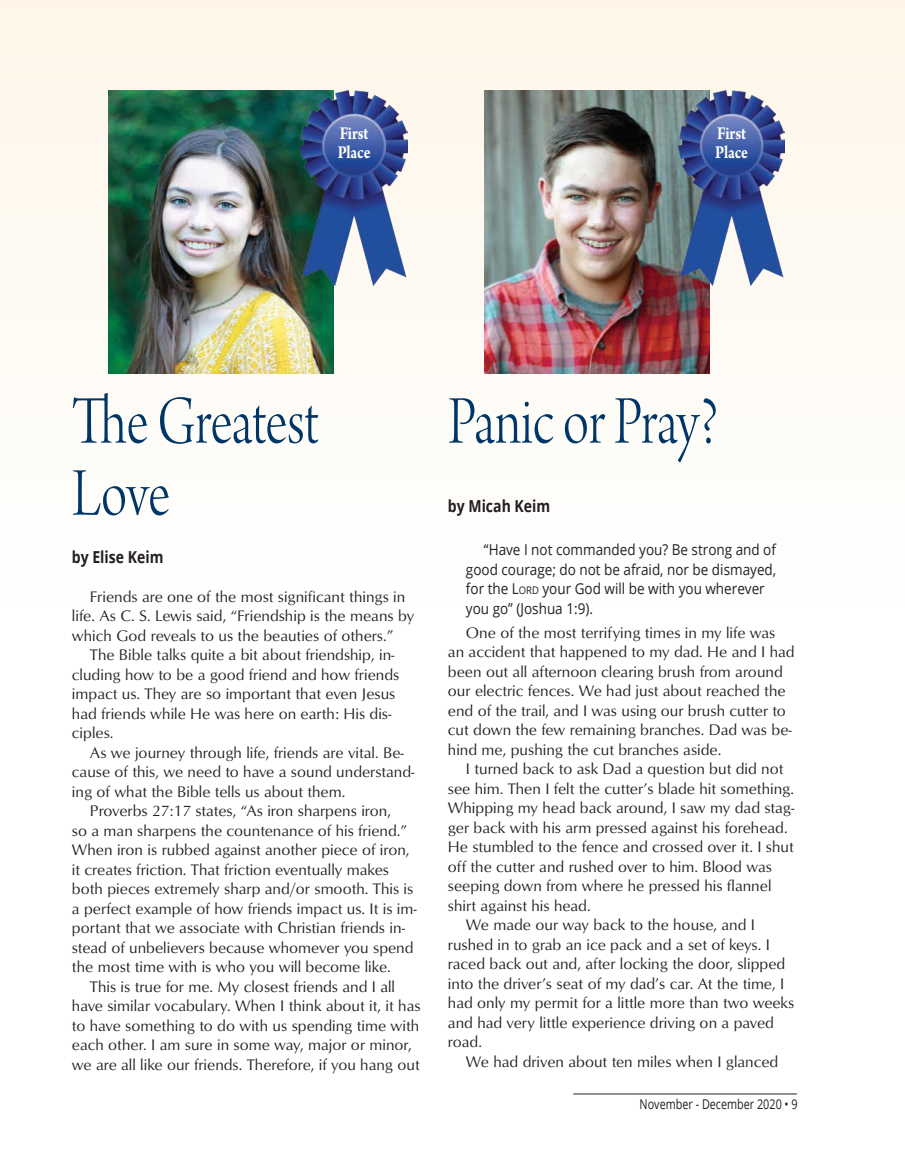
<style>
.page{position:relative;width:905px;height:1175px;background:#fff}
.page>*{position:absolute;margin:0;border:0;box-sizing:border-box;transform-origin:0 0}
.Article_-_Title_-_Ar{font:72px/72px "Arno Pro Light Display";letter-spacing:-.01em;color:#003667;scale:.8 1}
.Atricle_-_Sidebar_Ti{font:72px "Arno Pro Light Display";letter-spacing:-.01em;color:#003667;scale:.8 1}
.Atricle_-_Sidebar_Ti-2{font:700 19.2px/19.2px "Arno Pro";letter-spacing:-.01em;color:#fff;scale:.8 1}
.Article_-_Author_onl{font:700 16.5px "Open Sans";color:#231f20;scale:.85 1}
.Article_-_Main_text{font:15.75px/19.5px "Optimum Roman DTC";color:#231f20}
.Article_-_Scripture{font:15px/19.5px "Open Sans";color:#231f20;scale:.9 1}
.t1{font:13.5px "Open Sans";color:#231f20;scale:.8 1}
.s1{font-style:inherit}
.s2{font-size:10.5px}
</style>
<div class="page">
<hr style="left:573px;top:1093px;width:223px;height:1px;background:#231f20">
<div style="left:0;top:0;width:904px;height:744px;background:linear-gradient(to bottom,#fdf5e8,#fff)"></div>
<img style="left:108px;top:90px;width:225px;height:283px">
<img style="left:485px;top:90px;width:224px;height:283px">
<img style="left:301px;top:90px;width:106px;height:195px">
<img style="left:678px;top:90px;width:106px;height:195px">
<p class="Atricle_-_Sidebar_Ti-2" style="left:337px;top:124px;width:43px">First<br>Place</p>
<p class="Atricle_-_Sidebar_Ti-2" style="left:715px;top:124px;width:43px">First<br>Place</p>
<p class="Article_-_Title_-_Ar" style="left:72px;top:390px;width:310px">The Greatest<br>Love</p>
<p class="Article_-_Author_onl" style="left:72px;top:545px;width:109px">by Elise Keim</p>
<p class="Article_-_Main_text" style="left:72px;top:586px;width:344px;text-indent:18px">Friends are one of the most significant things in life. As C. S. Lewis said, “Friendship is the means by which God reveals to us the beauties of others.”</p>
<p class="Article_-_Main_text" style="left:72px;top:645px;width:329px;text-indent:18px">The Bible talks quite a bit about friendship, in&shy;cluding how to be a good friend and how friends impact us. They are so important that even Jesus had friends while He was here on earth: His dis&shy;ciples.</p>
<p class="Article_-_Main_text" style="left:72px;top:742px;width:344px;text-indent:18px">As we journey through life, friends are vital. Be&shy;cause of this, we need to have a sound understand&shy;ing of what the Bible tells us about them.</p>
<p class="Article_-_Main_text" style="left:72px;top:801px;width:346px;text-indent:18px">Proverbs 27:17 states, “As iron sharpens iron,<br>so a man sharpens the countenance of his friend.” When iron is rubbed against another piece of iron, it creates friction. That friction eventually makes both pieces extremely sharp and/or smooth. This is a perfect example of how friends impact us. It is im&shy;portant that we associate with Christian friends in&shy;stead of unbelievers because whomever you spend the most time with is who you will become like.</p>
<p class="Article_-_Main_text" style="left:72px;top:976px;width:350px;text-align:center">This is true for me. My closest friends and I all<br>have similar vocabulary. When I think about it, it has to have something to do with us spending time with each other. I am sure in some way, major or minor, we are all like our friends. Therefore, if you hang out</p>
<p class="Atricle_-_Sidebar_Ti" style="left:448px;top:382px;width:340px">Panic or Pray?</p>
<p class="Article_-_Author_onl" style="left:448px;top:494px;width:122px">by Micah Keim</p>
<p class="Article_-_Scripture" style="left:466px;top:539px;width:346px;text-indent:18px">“Have I not commanded you? Be strong and of good courage; do not be afraid, nor be dismayed, for the <span class="s1">L</span><span class="s2">ord</span> your God will be with you wherever you go” (Joshua 1:9).</p>
<p class="Article_-_Main_text" style="left:448px;top:622px;width:348px;text-indent:18px">One of the most terrifying times in my life was an accident that happened to my dad. He and I had been out all afternoon clearing brush from around our electric fences. We had just about reached the end of the trail, and I was using our brush cutter to cut down the few remaining branches. Dad was be&shy;hind me, pushing the cut branches aside.</p>
<p class="Article_-_Main_text" style="left:448px;top:759px;width:348px;text-indent:18px">I turned back to ask Dad a question but did not see him. Then I felt the cutter’s blade hit something.<br>Whipping my head back around, I saw my dad stag&shy;ger back with his arm pressed against his forehead.<br>He stumbled to the fence and crossed over it. I shut off the cutter and rushed over to him. Blood was seeping down from where he pressed his flannel shirt against his head.</p>
<p class="Article_-_Main_text" style="left:448px;top:915px;width:348px;text-indent:18px">We made our way back to the house, and I rushed in to grab an ice pack and a set of keys. I raced back out and, after locking the door, slipped into the driver’s seat of my dad’s car. At the time, I had only my permit for a little more than two weeks and had very little experience driving on a paved road.</p>
<p class="Article_-_Main_text" style="left:466px;top:1051px;width:314px">We had driven about ten miles when I glanced</p>
<p class="t1" style="left:639px;top:1094px;width:199px">November - December 2020 • 9</p>
</div>
